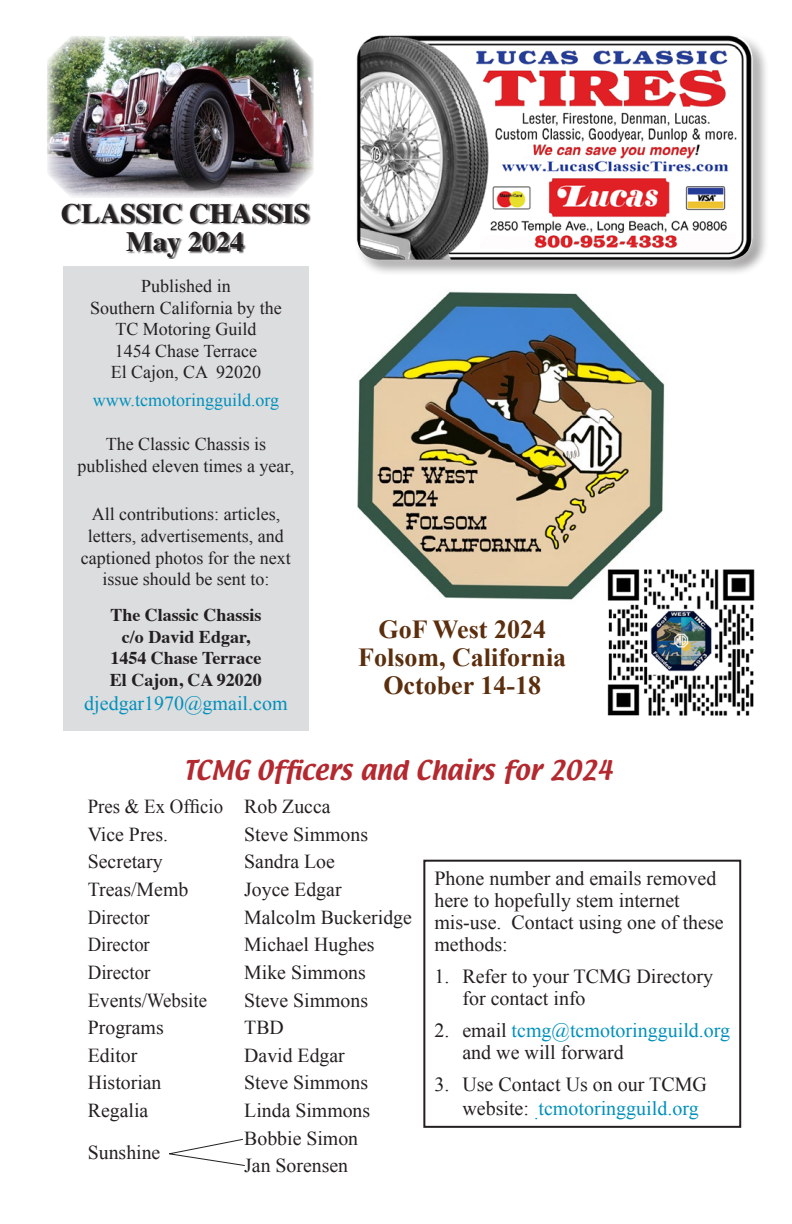
<style>
.page{position:relative;width:792px;height:1224px;background:#fff}
.page>*{position:absolute;margin:0;border:0;box-sizing:border-box;transform-origin:0 0}
.t1{font:700 28px/28px "Times";color:#231f20;text-align:center}
.t2{font:700 26px/28px "Times New Roman";color:#5b2e0d;text-align:center}
.t3{font:23.8px "Textile";color:#b3292f}
.t4{font:20px/22px "Times New Roman";color:#231f20}
.t5{font:20px/22px "Times New Roman";color:#0090bb}
.t6{font:19.8px/27.6px "Times New Roman";color:#231f20}
.t7{font:19.8px/27.6px "Times New Roman";color:#231f20;scale:.95 1}
.t8{font:19.8px "Times New Roman";color:#231f20;scale:.94 1}
.t9{font:18px/21.6px "Times New Roman";color:#231f20;text-align:center}
.t10{font:700 18px/21.6px "Times";color:#231f20;text-align:center}
.t11{font:18px "Times New Roman";color:#0090bb}
.s1{color:#231f20}
.s2{color:#0090bb}
</style>
<div class="page">
<div style="left:63px;top:267px;width:246px;height:464px;background:#dcdddf"></div>
<div style="left:62px;top:204px;width:248px;height:55px;background:#231f20;opacity:.75"></div>
<div style="left:343px;top:22px;width:423px;height:251px;background:#fff;opacity:.75"></div>
<img style="left:356px;top:35px;width:397px;height:225px">
<img style="left:47px;top:36px;width:267px;height:162px">
<svg style="left:169px;top:1138px;width:76px;height:28px"></svg>
<div style="left:423px;top:860px;width:318px;height:268px;border:2px solid #231f20"></div>
<img style="left:357px;top:291px;width:308px;height:309px">
<img style="left:606px;top:567px;width:149px;height:149px">
<h1 class="t1" style="left:61px;top:196px;width:250px">CLASSIC CHASSIS<br>May 2024</h1>
<p class="t9" style="left:90px;top:275px;width:193px">Published in<br>Southern California by the<br>TC Motoring Guild<br>1454 Chase Terrace<br>El Cajon, CA 92020</p>
<p class="t11" style="left:93px;top:388px;width:188px">www.tcmotoringguild.org</p>
<p class="t9" style="left:78px;top:433px;width:218px">The Classic Chassis is published eleven times a year,</p>
<p class="t9" style="left:81px;top:503px;width:211px">All contributions: articles, letters, advertisements, and captioned photos for the next issue should be sent to:</p>
<p class="t10" style="left:110px;top:602px;width:154px">The Classic Chassis c/o David Edgar,<br>1454 Chase Terrace<br>El Cajon, CA 92020</p>
<p class="t5" style="left:84px;top:692px;width:205px">djedgar1970@gmail.com</p>
<h2 class="t2" style="left:358px;top:615px;width:209px">GoF West 2024<br>Folsom, California<br>October 14-18</h2>
<h3 class="t3" style="left:184px;top:753px;width:430px">TCMG Officers and Chairs for 2024</h3>
<p class="t7" style="left:88px;top:792px;width:257px">Pres &amp; Ex Officio Rob Zucca<br>Vice Pres.</p>
<p class="t6" style="left:244px;top:820px;width:125px">Steve Simmons</p>
<p class="t6" style="left:88px;top:848px;width:76px">Secretary</p>
<p class="t6" style="left:244px;top:848px;width:92px">Sandra Loe</p>
<p class="t6" style="left:88px;top:875px;width:102px">Treas/Memb</p>
<p class="t6" style="left:244px;top:875px;width:99px">Joyce Edgar</p>
<p class="t8" style="left:88px;top:904px;width:67px">Director</p>
<p class="t6" style="left:244px;top:903px;width:169px">Malcolm Buckeridge</p>
<p class="t8" style="left:88px;top:931px;width:67px">Director</p>
<p class="t6" style="left:244px;top:931px;width:132px">Michael Hughes</p>
<p class="t7" style="left:88px;top:958px;width:67px">Director</p>
<p class="t6" style="left:244px;top:958px;width:123px">Mike Simmons</p>
<p class="t6" style="left:88px;top:986px;width:121px">Events/Website</p>
<p class="t6" style="left:244px;top:986px;width:125px">Steve Simmons</p>
<p class="t6" style="left:88px;top:1013px;width:77px">Programs</p>
<p class="t6" style="left:244px;top:1013px;width:41px">TBD</p>
<p class="t6" style="left:88px;top:1041px;width:51px">Editor</p>
<p class="t6" style="left:244px;top:1041px;width:102px">David Edgar</p>
<p class="t6" style="left:88px;top:1069px;width:75px">Historian</p>
<p class="t6" style="left:244px;top:1069px;width:125px">Steve Simmons</p>
<p class="t6" style="left:88px;top:1096px;width:62px">Regalia</p>
<p class="t6" style="left:244px;top:1096px;width:127px">Linda Simmons</p>
<p class="t6" style="left:88px;top:1138px;width:74px">Sunshine</p>
<p class="t6" style="left:244px;top:1124px;width:115px">Bobbie Simon<br>Jan Sorensen</p>
<p class="t4" style="left:434px;top:867px;width:291px">Phone number and emails removed here to hopefully stem internet mis-use. Contact using one of these methods:</p>
<p class="t4" style="left:462px;top:965px;width:252px;text-indent:-28px">1. Refer to your TCMG Directory for contact info</p>
<p class="t5" style="left:462px;top:1019px;width:269px;text-indent:-28px"><span class="s1">2. email</span> tcmg@tcmotoringguild.org <span class="s1">and we will forward</span></p>
<p class="t4" style="left:462px;top:1072px;width:246px;line-height:24px;text-indent:-28px">3. Use Contact Us on our TCMG website: <sub>.</sub><span class="s2">tcmotoringguild.org</span></p>
</div>
